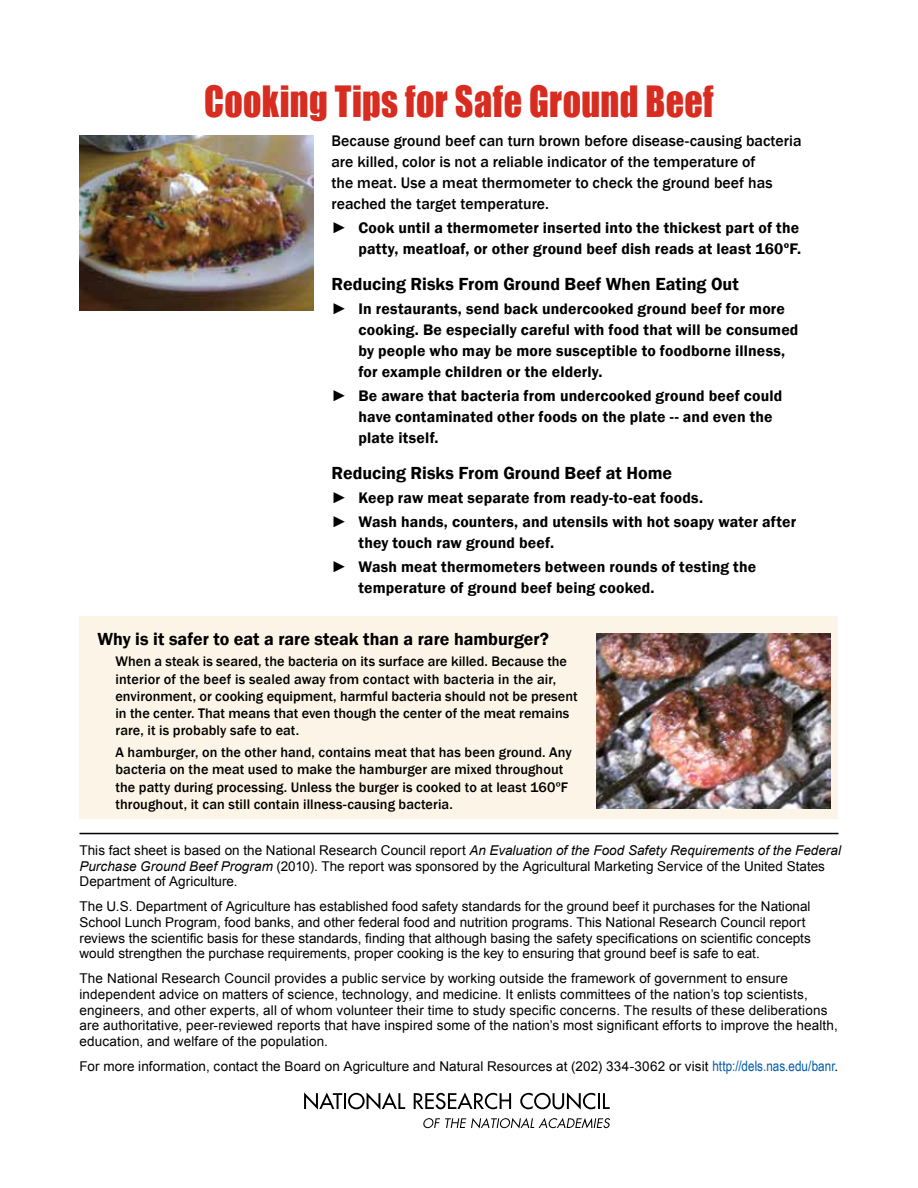
<style>
.page{position:relative;width:918px;height:1188px;background:#fff}
.page>*{position:absolute;margin:0;border:0;box-sizing:border-box;transform-origin:0 0}
.t1{font:39.6px "Impact";letter-spacing:.01em;color:#d82c20;scale:.91 1}
.t2{font:600 18px "Franklin Gothic";color:#000}
.t3{font:600 15.75px/21px "Franklin Gothic";letter-spacing:.01em;color:#000}
.t4{font:500 15.75px/21px "Franklin Gothic";color:#000}
.t5{font:500 14.25px/17.2px "Franklin Gothic";letter-spacing:.005em;color:#000}
.t6{font:13.5px/15.8px "Arial";letter-spacing:.005em;color:#000}
.s1{font-style:italic}
.s2{font-family:"Arial Narrow";font-size:14.25px;color:#005baa}
</style>
<div class="page">
<img style="left:80px;top:135px;width:234px;height:175px">
<div style="left:80px;top:616px;width:758px;height:202px;background:#fcf5e7"></div>
<img style="left:596px;top:633px;width:234px;height:176px">
<hr style="left:80px;top:833px;width:758px;height:1px;background:#000">
<svg style="left:304px;top:1092px;width:101px;height:18px"></svg>
<svg style="left:414px;top:1093px;width:97px;height:16px"></svg>
<svg style="left:520px;top:1092px;width:90px;height:18px"></svg>
<svg style="left:423px;top:1118px;width:187px;height:10px"></svg>
<h1 class="t1" style="left:204px;top:71px;width:561px">Cooking Tips for Safe Ground Beef</h1>
<p class="t4" style="left:332px;top:130px;width:472px">Because ground beef can turn brown before disease-causing bacteria are killed, color is not a reliable indicator of the temperature of<br>the meat. Use a meat thermometer to check the ground beef has reached the target temperature.</p>
<p class="t3" style="left:332px;top:217px;width:471px;text-align:right">► Cook until a thermometer inserted into the thickest part of the patty, meatloaf, or other ground beef dish reads at least 160ºF.</p>
<h2 class="t2" style="left:332px;top:273px;width:409px">Reducing Risks From Ground Beef When Eating Out</h2>
<p class="t3" style="left:358px;top:298px;width:442px;text-indent:-27px">► In restaurants, send back undercooked ground beef for more cooking. Be especially careful with food that will be consumed by people who may be more susceptible to foodborne illness, for example children or the elderly.</p>
<p class="t3" style="left:358px;top:385px;width:425px;text-indent:-27px">► Be aware that bacteria from undercooked ground beef could have contaminated other foods on the plate -- and even the plate itself.</p>
<h2 class="t2" style="left:332px;top:462px;width:342px">Reducing Risks From Ground Beef at Home</h2>
<p class="t3" style="left:331px;top:486px;width:466px;line-height:24px">► Keep raw meat separate from ready-to-eat foods.<br>► Wash hands, counters, and utensils with hot soapy water after</p>
<p class="t3" style="left:331px;top:531px;width:426px;line-height:24px;text-indent:27px">they touch raw ground beef.<br>► Wash meat thermometers between rounds of testing the</p>
<p class="t3" style="left:358px;top:577px;width:298px">temperature of ground beef being cooked.</p>
<h2 class="t2" style="left:98px;top:628px;width:453px">Why is it safer to eat a rare steak than a rare hamburger?</h2>
<p class="t5" style="left:116px;top:653px;width:464px">When a steak is seared, the bacteria on its surface are killed. Because the interior of the beef is sealed away from contact with bacteria in the air, environment, or cooking equipment, harmful bacteria should not be present in the center. That means that even though the center of the meat remains rare, it is probably safe to eat.</p>
<p class="t5" style="left:116px;top:744px;width:458px">A hamburger, on the other hand, contains meat that has been ground. Any bacteria on the meat used to make the hamburger are mixed throughout the patty during processing. Unless the burger is cooked to at least 160ºF throughout, it can still contain illness-causing bacteria.</p>
<p class="t6" style="left:80px;top:842px;width:763px">This fact sheet is based on the National Research Council report <span class="s1">An Evaluation of the Food Safety Requirements of the Federal<br>Purchase Ground Beef Program</span> (2010). The report was sponsored by the Agricultural Marketing Service of the United States<br>Department of Agriculture.</p>
<p class="t6" style="left:80px;top:899px;width:733px">The U.S. Department of Agriculture has established food safety standards for the ground beef it purchases for the National School Lunch Program, food banks, and other federal food and nutrition programs. This National Research Council report reviews the scientific basis for these standards, finding that although basing the safety specifications on scientific concepts would strengthen the purchase requirements, proper cooking is the key to ensuring that ground beef is safe to eat.</p>
<p class="t6" style="left:80px;top:971px;width:760px">The National Research Council provides a public service by working outside the framework of government to ensure independent advice on matters of science, technology, and medicine. It enlists committees of the nation’s top scientists, engineers, and other experts, all of whom volunteer their time to study specific concerns. The results of these deliberations are authoritative, peer-reviewed reports that have inspired some of the nation’s most significant efforts to improve the health, education, and welfare of the population.</p>
<p class="t6" style="left:80px;top:1059px;width:760px">For more information, contact the Board on Agriculture and Natural Resources at (202) 334-3062 or visit <span class="s2">http://dels.nas.edu/banr</span>.</p>
</div>
